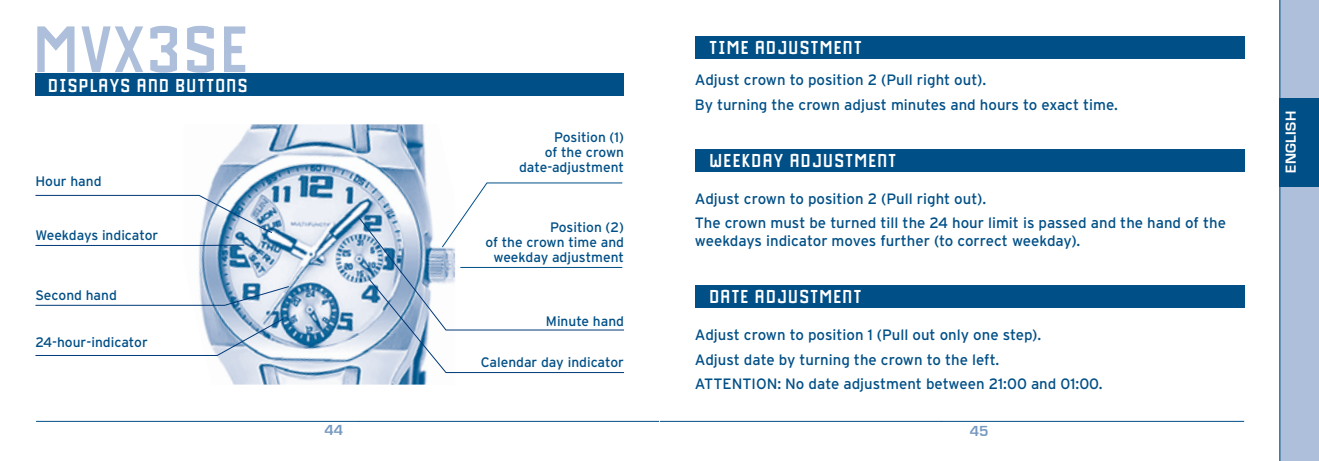
<style>
.page{position:relative;width:1319px;height:461px;background:#fff}
.page>*{position:absolute;margin:0;border:0;box-sizing:border-box;transform-origin:0 0}
.t1{font:700 70px "Drukpa";letter-spacing:.04em;color:#adbfda}
.t2{font:700 20px "Drukpa";letter-spacing:.07em;color:#fff}
.t3{font:15px/24.5px "Interstate";color:#004f86}
.t4{font:700 15px "Eurostile";letter-spacing:.025em;color:#fff}
.t5{font:700 15px "Eurostile";color:#779ac1}
.t6{font:13.75px/15px "Interstate";color:#004f86;text-align:right}
</style>
<div class="page">
<img style="left:184px;top:124px;width:271px;height:260px">
<svg style="left:441px;top:182px;width:182px;height:13px"></svg>
<svg style="left:35px;top:195px;width:589px;height:178px"></svg>
<hr style="left:460px;top:267px;width:162px;height:1px;background:#004f86">
<hr style="left:358px;top:421px;width:301px;height:1px;background:#004f86">
<hr style="left:36px;top:421px;width:322px;height:1px;background:#004f86">
<div style="left:35px;top:73px;width:589px;height:23px;background:#004f86"></div>
<hr style="left:659px;top:421px;width:282px;height:1px;background:#004f86">
<hr style="left:941px;top:421px;width:302px;height:1px;background:#004f86">
<div style="left:1278px;top:0;width:40px;height:461px;background:#adbfda"></div>
<div style="left:1278px;top:98px;width:40px;height:88px;background:#004f86"></div>
<hr style="left:1279px;top:0;width:1px;height:461px;background:#004f86">
<div style="left:694px;top:36px;width:550px;height:22px;background:#004f86"></div>
<div style="left:694px;top:149px;width:550px;height:23px;background:#004f86"></div>
<div style="left:694px;top:285px;width:550px;height:23px;background:#004f86"></div>
<h1 class="t1" style="left:34px;top:12px;width:215px">MVX3SE</h1>
<h2 class="t2" style="left:48px;top:74px;width:201px">DISPLAYS AND BUTTONS</h2>
<p class="t6" style="left:35px;top:173px;width:68px">Hour hand</p>
<p class="t6" style="left:519px;top:129px;width:106px">Position (1)<br>of the crown date-adjustment</p>
<p class="t6" style="left:35px;top:227px;width:124px">Weekdays indicator</p>
<p class="t6" style="left:485px;top:219px;width:140px">Position (2)<br>of the crown time and weekday adjustment</p>
<p class="t6" style="left:35px;top:287px;width:83px">Second hand</p>
<p class="t6" style="left:35px;top:334px;width:114px">24-hour-indicator</p>
<p class="t6" style="left:546px;top:313px;width:80px">Minute hand</p>
<p class="t6" style="left:480px;top:354px;width:145px">Calendar day indicator</p>
<h2 class="t2" style="left:709px;top:37px;width:153px">TIME ADJUSTMENT</h2>
<p class="t3" style="left:694px;top:67px;width:424px">Adjust crown to position 2 (Pull right out).<br>By turning the crown adjust minutes and hours to exact time.</p>
<h2 class="t2" style="left:709px;top:150px;width:188px">WEEKDAY ADJUSTMENT</h2>
<p class="t3" style="left:694px;top:186px;width:532px">Adjust crown to position 2 (Pull right out).<br>The crown must be turned till the 24 hour limit is passed and the hand of the</p>
<p class="t3" style="left:694px;top:228px;width:387px">weekdays indicator moves further (to correct weekday).</p>
<h2 class="t2" style="left:709px;top:286px;width:153px">DATE ADJUSTMENT</h2>
<p class="t3" style="left:694px;top:322px;width:409px">Adjust crown to position 1 (Pull out only one step).<br>Adjust date by turning the crown to the left.<br>ATTENTION: No date adjustment between 21:00 and 01:00.</p>
<p class="t5" style="left:324px;top:422px;width:20px">44</p>
<p class="t5" style="left:969px;top:422px;width:20px">45</p>
<p class="t4" style="left:1282px;top:173px;width:63px;rotate:-90deg">ENGLISH</p>
</div>
